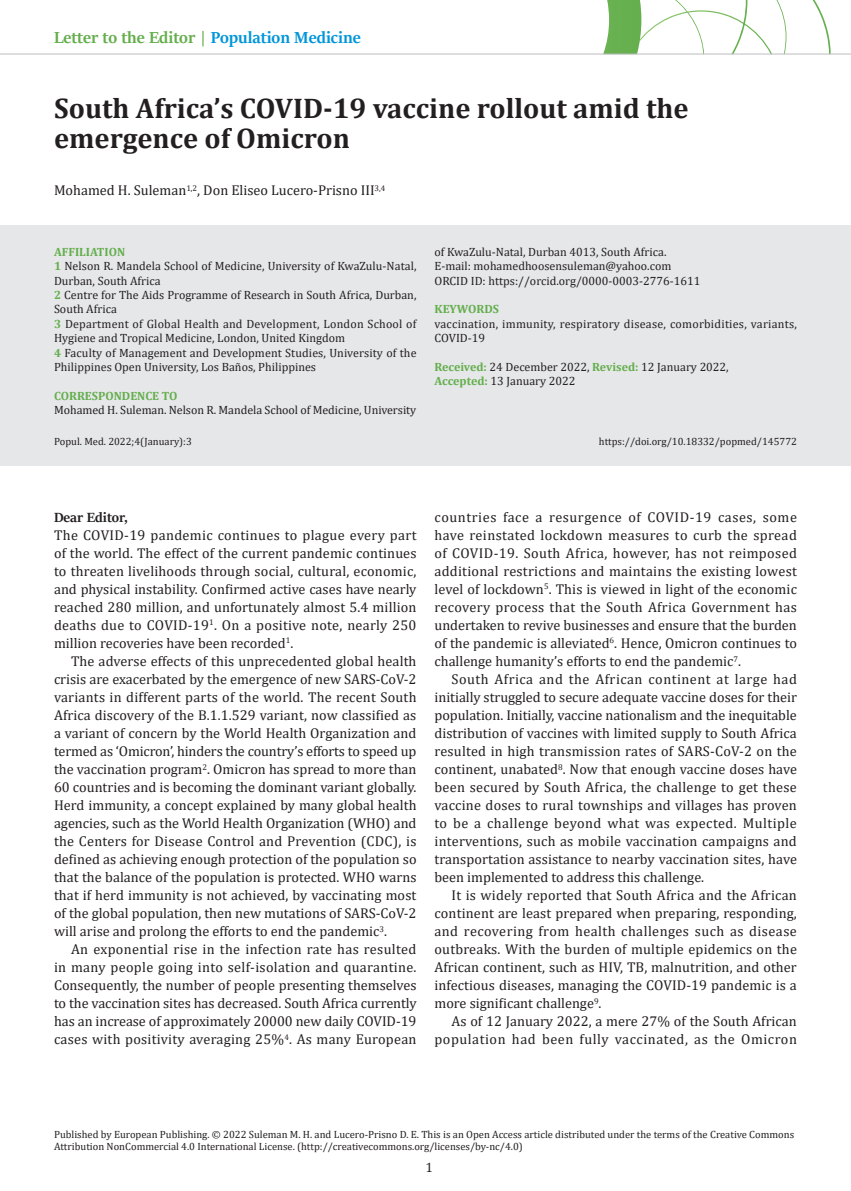
<style>
.page{position:relative;width:851px;height:1191px;background:#fff}
.page>*{position:absolute;margin:0;border:0;box-sizing:border-box;transform-origin:0 0}
.t1{font:700 28.5px/30px "Cambria";color:#231f20}
.t2{font:700 18px "Sitka Banner";color:#64ae4d}
.t3{font:700 15px "Sitka Banner";color:#231f20}
.t4{font:14.25px/18px "Cambria";color:#231f20;text-align:justify}
.t5{font:14.25px/18px "Cambria";letter-spacing:.03em;color:#231f20;text-align:right}
.t6{font:13.5px "Cambria";color:#231f20}
.t7{font:12px/14.4px "Cambria";color:#231f20}
.t8{font:12px/14.4px "Cambria";letter-spacing:.02em;color:#231f20}
.t9{font:700 12px "Cambria";color:#64ae4d}
.t10{font:10.5px/12.6px "Cambria";color:#231f20}
.s1{color:#0095d9}
.s2{font-weight:700;color:#64ae4d}
</style>
<div class="page">
<svg style="left:536px;top:0;width:294px;height:54px"></svg>
<hr style="left:0;top:54px;width:850px;height:1px;background:#bcbdc0">
<div style="left:0;top:225px;width:850px;height:241px;background:#e6e7e9"></div>
<p class="t2" style="left:54px;top:25px;width:308px">Letter to the Editor | <span class="s1">Population Medicine</span></p>
<h1 class="t1" style="left:54px;top:93px;width:636px">South Africa’s COVID-19 vaccine rollout amid the emergence of Omicron</h1>
<p class="t4" style="left:54px;top:181px;width:333px">Mohamed H. Suleman<sup>1,2</sup>, Don Eliseo Lucero-Prisno III<sup>3,4</sup></p>
<p class="t7" style="left:54px;top:244px;width:364px"><span class="s2">AFFILIATION<br>1</span> Nelson R. Mandela School of Medicine, University of KwaZulu-Natal, Durban, South Africa<br><span class="s2">2</span> Centre for The Aids Programme of Research in South Africa, Durban, South Africa<br><span class="s2">3</span> Department of Global Health and Development, London School of Hygiene and Tropical Medicine, London, United Kingdom<br><span class="s2">4</span> Faculty of Management and Development Studies, University of the Philippines Open University, Los Baños, Philippines</p>
<p class="t9" style="left:54px;top:387px;width:125px">CORRESPONDENCE TO</p>
<p class="t7" style="left:54px;top:403px;width:364px">Mohamed H. Suleman. Nelson R. Mandela School of Medicine, University</p>
<p class="t7" style="left:434px;top:244px;width:267px">of KwaZulu-Natal, Durban 4013, South Africa.<br>E-mail: mohamedhoosensuleman@yahoo.com<br>ORCID ID: https://orcid.org/0000-0003-2776-1611</p>
<p class="t9" style="left:434px;top:301px;width:66px">KEYWORDS</p>
<p class="t8" style="left:434px;top:316px;width:364px">vaccination, immunity, respiratory disease, comorbidities, variants,<br>COVID-19</p>
<p class="t7" style="left:434px;top:360px;width:296px"><span class="s2">Received:</span> 24 December 2022, <span class="s2">Revised:</span> 12 January 2022,<br><span class="s2">Accepted:</span> 13 January 2022</p>
<p class="t10" style="left:54px;top:435px;width:139px">Popul. Med. 2022;4(January):3</p>
<p class="t10" style="left:598px;top:435px;width:199px">https://doi.org/10.18332/popmed/145772</p>
<p class="t3" style="left:54px;top:507px;width:75px">Dear Editor,</p>
<p class="t4" style="left:54px;top:526px;width:364px">The COVID-19 pandemic continues to plague every part of the world. The effect of the current pandemic continues to threaten livelihoods through social, cultural, economic, and physical instability. Confirmed active cases have nearly reached 280 million, and unfortunately almost 5.4 million deaths due to COVID-19<sup>1</sup>. On a positive note, nearly 250 million recoveries have been recorded<sup>1</sup>.</p>
<p class="t4" style="left:54px;top:652px;width:364px;text-indent:17px">The adverse effects of this unprecedented global health crisis are exacerbated by the emergence of new SARS-CoV-2 variants in different parts of the world. The recent South Africa discovery of the B.1.1.529 variant, now classified as a variant of concern by the World Health Organization and termed as ‘Omicron’, hinders the country’s efforts to speed up the vaccination program<sup>2</sup>. Omicron has spread to more than 60 countries and is becoming the dominant variant globally.<br>Herd immunity, a concept explained by many global health agencies, such as the World Health Organization (WHO) and the Centers for Disease Control and Prevention (CDC), is defined as achieving enough protection of the population so that the balance of the population is protected. WHO warns that if herd immunity is not achieved, by vaccinating most of the global population, then new mutations of SARS-CoV-2 will arise and prolong the efforts to end the pandemic<sup>3</sup>.</p>
<p class="t4" style="left:54px;top:940px;width:364px;text-indent:17px">An exponential rise in the infection rate has resulted in many people going into self-isolation and quarantine.<br>Consequently, the number of people presenting themselves to the vaccination sites has decreased. South Africa currently has an increase of approximately 20000 new daily COVID-19 cases with positivity averaging 25%<sup>4</sup>. As many European</p>
<p class="t4" style="left:434px;top:508px;width:364px">countries face a resurgence of COVID-19 cases, some have reinstated lockdown measures to curb the spread of COVID-19. South Africa, however, has not reimposed additional restrictions and maintains the existing lowest level of lockdown<sup>5</sup>. This is viewed in light of the economic recovery process that the South Africa Government has undertaken to revive businesses and ensure that the burden of the pandemic is alleviated<sup>6</sup>. Hence, Omicron continues to challenge humanity’s efforts to end the pandemic<sup>7</sup>.</p>
<p class="t4" style="left:434px;top:670px;width:364px;text-indent:17px">South Africa and the African continent at large had initially struggled to secure adequate vaccine doses for their population. Initially, vaccine nationalism and the inequitable distribution of vaccines with limited supply to South Africa resulted in high transmission rates of SARS-CoV-2 on the continent, unabated<sup>8</sup>. Now that enough vaccine doses have been secured by South Africa, the challenge to get these vaccine doses to rural townships and villages has proven to be a challenge beyond what was expected. Multiple interventions, such as mobile vaccination campaigns and transportation assistance to nearby vaccination sites, have been implemented to address this challenge.</p>
<p class="t4" style="left:434px;top:886px;width:364px;text-indent:17px">It is widely reported that South Africa and the African continent are least prepared when preparing, responding, and recovering from health challenges such as disease outbreaks. With the burden of multiple epidemics on the African continent, such as HIV, TB, malnutrition, and other infectious diseases, managing the COVID-19 pandemic is a more significant challenge<sup>9</sup>.</p>
<p class="t5" style="left:434px;top:1012px;width:364px">As of 12 January 2022, a mere 27% of the South African population had been fully vaccinated, as the Omicron</p>
<p class="t10" style="left:54px;top:1127px;width:741px">Published by European Publishing. © 2022 Suleman Μ. Η. and Lucero-Prisno D. E. This is an Open Access article distributed under the terms of the Creative Commons<br>Attribution NonCommercial 4.0 International License. (http://creativecommons.org/licenses/by-nc/4.0)</p>
<p class="t6" style="left:425px;top:1159px;width:9px">1</p>
</div>
